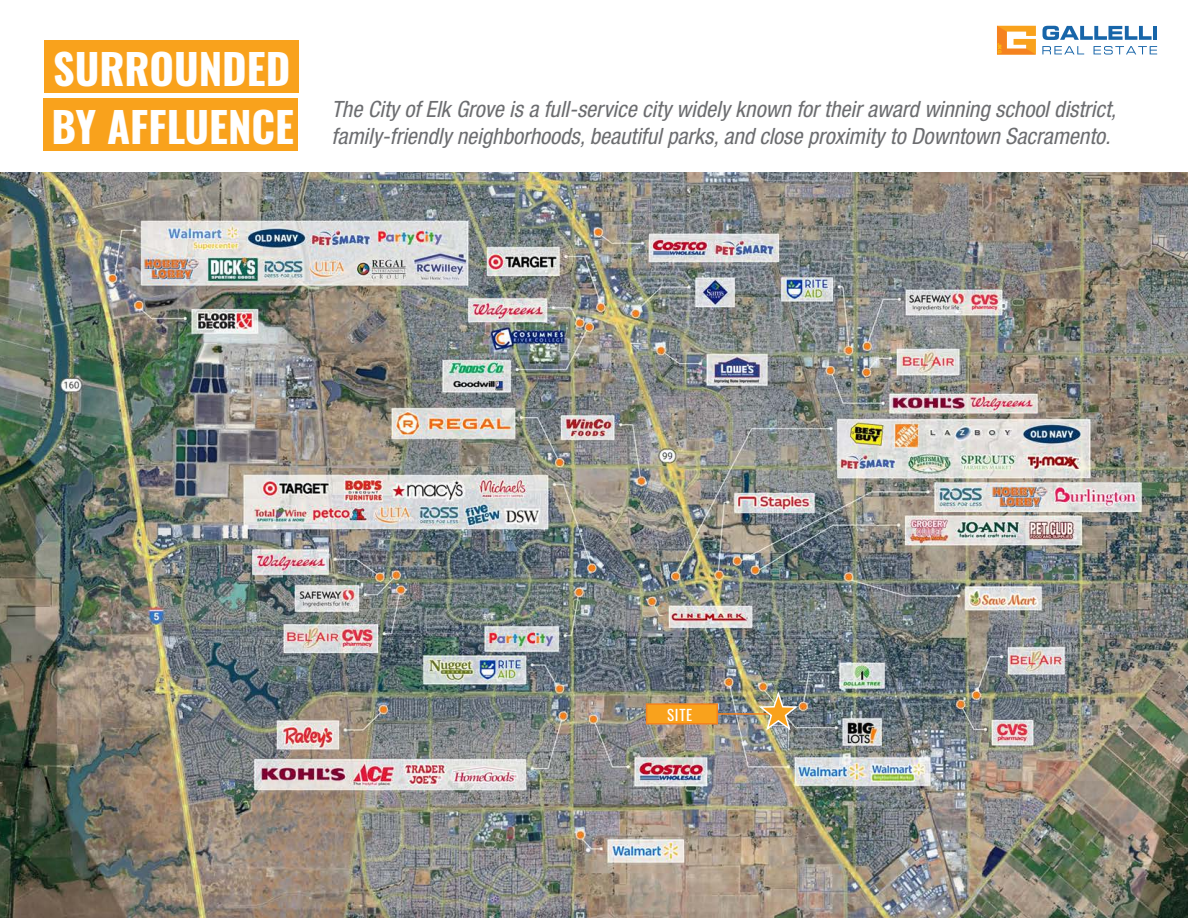
<style>
.page{position:relative;width:1188px;height:918px;background:#fff}
.page>*{position:absolute;margin:0;border:0;box-sizing:border-box;transform-origin:0 0}
.t1{font:700 42px "Oswald";color:#fff}
.t2{font:italic condensed 22.5px/27px "Helvetica Neue LT Std";color:#6c6d70}
.t3{font:15px "Oswald";color:#fff}
.t4{font:700 condensed 5.25px "Helvetica Neue LT Std";color:#fec711;scale:1.25 1}
</style>
<div class="page">
<svg style="left:1042px;top:46px;width:42px;height:8px"></svg>
<svg style="left:1094px;top:46px;width:63px;height:9px"></svg>
<svg style="left:1043px;top:26px;width:109px;height:14px"></svg>
<hr style="left:1153px;top:26px;width:4px;height:14px;background:#1765a9">
<svg style="left:997px;top:26px;width:39px;height:29px"></svg>
<img style="left:0;top:173px;width:1188px;height:745px">
<div style="left:45px;top:41px;width:254px;height:52px;background:#f9a21c"></div>
<div style="left:43px;top:99px;width:254px;height:52px;background:#f9a21c"></div>
<img style="left:695px;top:692px;width:105px;height:40px">
<div style="left:646px;top:703px;width:72px;height:22px;background:#f9a21c;border:2px solid #f58220"></div>
<p class="t1" style="left:53px;top:47px;width:239px">SURROUNDED</p>
<p class="t1" style="left:52px;top:105px;width:244px">BY AFFLUENCE</p>
<p class="t4" style="left:1003px;top:43px;width:10px;rotate:90deg">JKG</p>
<p class="t2" style="left:332px;top:96px;width:786px">The City of Elk Grove is a full-service city widely known for their award winning school district, family-friendly neighborhoods, beautiful parks, and close proximity to Downtown Sacramento.</p>
<p class="t3" style="left:667px;top:701px;width:27px">SITE</p>
</div>
